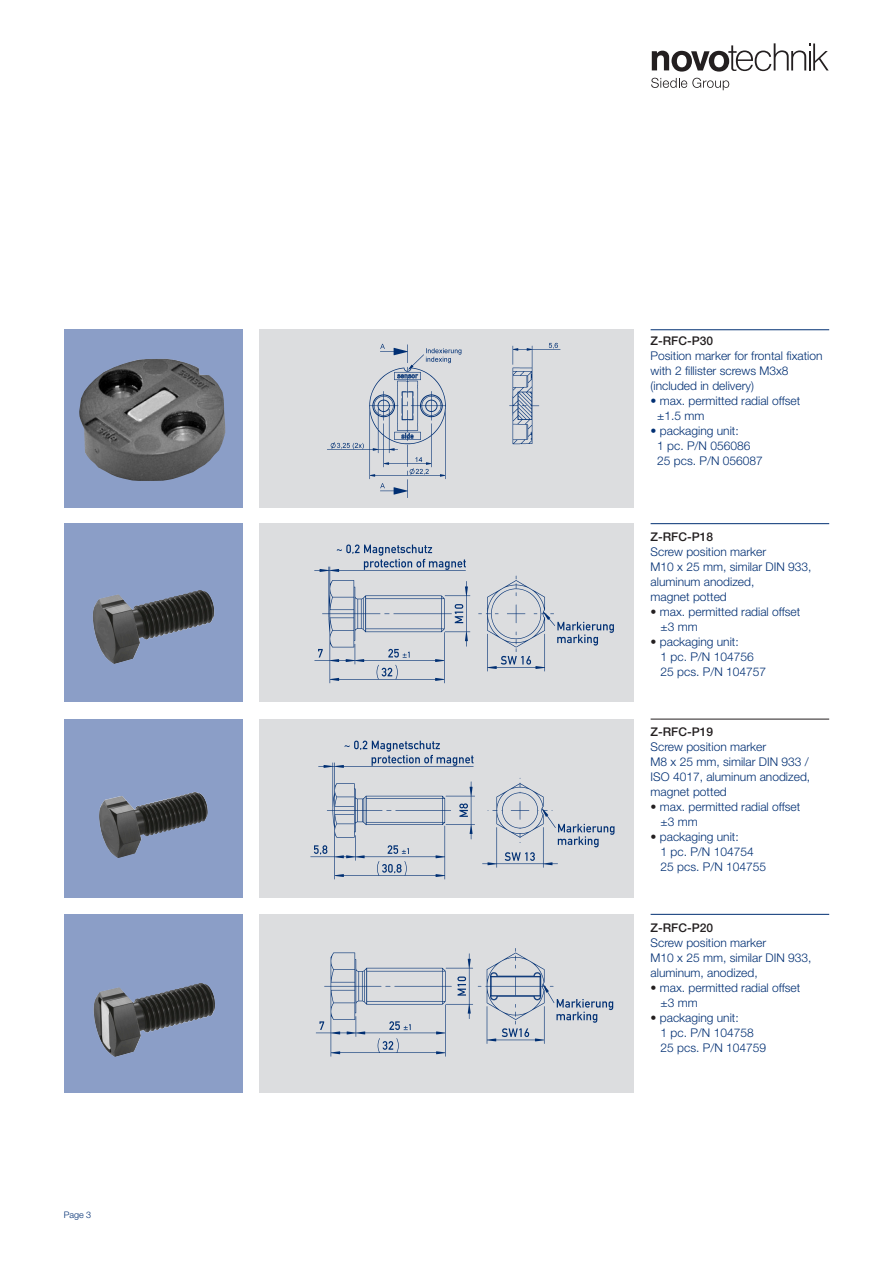
<style>
.page{position:relative;width:893px;height:1263px;background:#fff}
.page>*{position:absolute;margin:0;border:0;box-sizing:border-box;transform-origin:0 0}
.t1{font:300 12px/15px "Helvetica Neue LT Std";color:#002f73}
.t2{font:500 12px "Helvetica Neue LT Std";color:#231f20}
.t3{font:300 9px "Helvetica Neue LT Std";color:#002f73}
.s1{color:#231f20}
</style>
<div class="page">
<svg style="left:652px;top:43px;width:177px;height:29px"></svg>
<svg style="left:651px;top:78px;width:78px;height:12px"></svg>
<hr style="left:651px;top:523px;width:178px;height:1px;background:#002f73">
<div style="left:259px;top:523px;width:375px;height:179px;background:#dcdddf"></div>
<img style="left:314px;top:544px;width:300px;height:140px">
<div style="left:64px;top:523px;width:178px;height:179px;background:#8b9ec7"></div>
<img style="left:93px;top:590px;width:121px;height:74px">
<hr style="left:651px;top:719px;width:178px;height:1px;background:#231f20">
<div style="left:259px;top:719px;width:375px;height:179px;background:#dcdddf"></div>
<img style="left:310px;top:740px;width:305px;height:140px">
<div style="left:259px;top:914px;width:375px;height:179px;background:#dcdddf"></div>
<img style="left:316px;top:948px;width:298px;height:109px">
<div style="left:64px;top:914px;width:178px;height:179px;background:#8b9ec7"></div>
<img style="left:93px;top:983px;width:122px;height:74px">
<div style="left:64px;top:719px;width:178px;height:179px;background:#8b9ec7"></div>
<img style="left:99px;top:792px;width:109px;height:66px">
<hr style="left:651px;top:914px;width:178px;height:1px;background:#002f73">
<div style="left:259px;top:330px;width:375px;height:178px;background:#dcdddf"></div>
<img style="left:327px;top:342px;width:234px;height:156px">
<div style="left:64px;top:330px;width:178px;height:178px;background:#8b9ec7"></div>
<img style="left:79px;top:359px;width:146px;height:122px">
<hr style="left:651px;top:329px;width:178px;height:1px;background:#002f73">
<p class="t3" style="left:64px;top:1210px;width:29px">Page 3</p>
<p class="t2" style="left:651px;top:333px;width:64px">Z-RFC-P30</p>
<p class="t1" style="left:651px;top:347px;width:174px">Position marker for frontal fixation with 2 fillister screws M3x8</p>
<p class="t1" style="left:651px;top:377px;width:105px">(included in delivery)</p>
<p class="t1" style="left:657px;top:392px;width:145px;text-indent:-7px">• max. permitted radial offset ±1.5 mm</p>
<p class="t1" style="left:651px;top:422px;width:90px">• packaging unit:</p>
<p class="t1" style="left:657px;top:437px;width:95px">1 pc. P/N 056086</p>
<p class="t1" style="left:657px;top:452px;width:107px">25 pcs. P/N 056087</p>
<p class="t2" style="left:651px;top:529px;width:64px">Z-RFC-P18</p>
<p class="t1" style="left:651px;top:543px;width:117px">Screw position marker</p>
<p class="t1" style="left:651px;top:558px;width:162px">M10 x 25 mm, similar DIN 933, aluminum anodized,</p>
<p class="t1" style="left:651px;top:588px;width:78px">magnet potted</p>
<p class="t1" style="left:651px;top:603px;width:151px"><span class="s1">•</span> max. permitted radial offset</p>
<p class="t1" style="left:661px;top:618px;width:39px">±3 mm</p>
<p class="t1" style="left:651px;top:633px;width:90px"><span class="s1">•</span> packaging unit:</p>
<p class="t1" style="left:661px;top:648px;width:95px">1 pc. P/N 104756</p>
<p class="t1" style="left:661px;top:663px;width:107px">25 pcs. P/N 104757</p>
<p class="t2" style="left:651px;top:725px;width:64px">Z-RFC-P19</p>
<p class="t1" style="left:651px;top:739px;width:117px">Screw position marker</p>
<p class="t1" style="left:651px;top:754px;width:161px">M8 x 25 mm, similar DIN 933 /<br>ISO 4017, aluminum anodized,</p>
<p class="t1" style="left:651px;top:784px;width:78px">magnet potted</p>
<p class="t1" style="left:651px;top:799px;width:151px"><span class="s1">•</span> max. permitted radial offset</p>
<p class="t1" style="left:661px;top:814px;width:39px">±3 mm</p>
<p class="t1" style="left:651px;top:829px;width:90px"><span class="s1">•</span> packaging unit:</p>
<p class="t1" style="left:661px;top:844px;width:95px">1 pc. P/N 104754</p>
<p class="t1" style="left:661px;top:859px;width:107px">25 pcs. P/N 104755</p>
<p class="t2" style="left:651px;top:920px;width:64px">Z-RFC-P20</p>
<p class="t1" style="left:651px;top:934px;width:117px">Screw position marker</p>
<p class="t1" style="left:651px;top:949px;width:162px">M10 x 25 mm, similar DIN 933, aluminum, anodized,</p>
<p class="t1" style="left:651px;top:979px;width:151px"><span class="s1">•</span> max. permitted radial offset</p>
<p class="t1" style="left:661px;top:994px;width:39px">±3 mm</p>
<p class="t1" style="left:651px;top:1009px;width:90px"><span class="s1">•</span> packaging unit:</p>
<p class="t1" style="left:661px;top:1024px;width:95px">1 pc. P/N 104758</p>
<p class="t1" style="left:661px;top:1039px;width:107px">25 pcs. P/N 104759</p>
</div>
